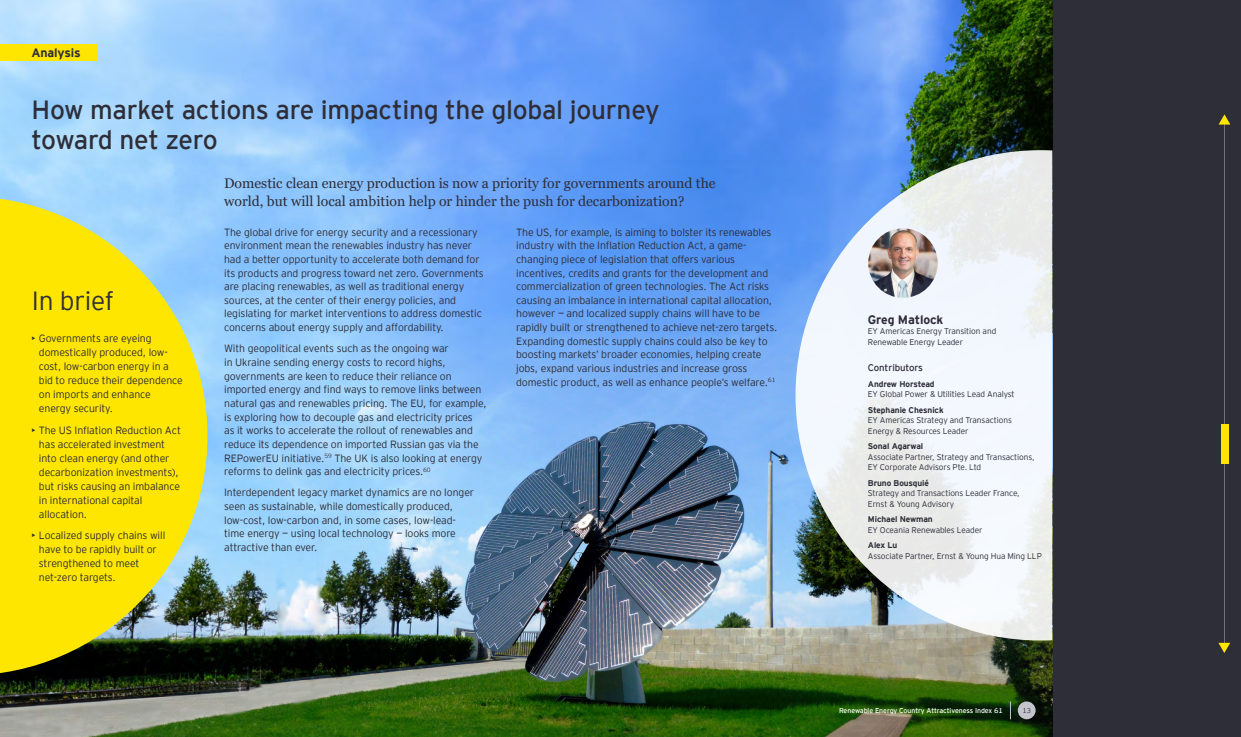
<style>
.page{position:relative;width:1241px;height:737px;background:#fff}
.page>*{position:absolute;margin:0;border:0;box-sizing:border-box;transform-origin:0 0}
.t1{font:26.25px/30.6px "EY Interstate";letter-spacing:-.01em;color:#2e2e38}
.Bullet{font:300 26.25px "EY Interstate";letter-spacing:-.01em;color:#2e2e38}
.Standfirst{font:14px/18.2px "Georgia Pro";color:#2e2e38}
.Body_copy{font:700 12.25px "EY Interstate";letter-spacing:-.01em;color:#2e2e38}
.Bullet-2{font:700 12.25px "EY Interstate";letter-spacing:-.01em;color:#2e2e38}
.Body_copy-2{font:300 10.5px/13.7px "EY Interstate";letter-spacing:-.01em;color:#2e2e38}
.Body_copy-3{font:9.62px "EY Interstate";letter-spacing:-.01em;color:#2e2e38}
.Body_copy-4{font:300 8.31px/10.5px "EY Interstate";letter-spacing:-.01em;color:#2e2e38}
.Body_copy-5{font:700 8.31px "EY Interstate";letter-spacing:-.01em;color:#2e2e38}
.Brochure_subtitle_RL{font:7px "EY Interstate";letter-spacing:-.01em;color:#fff}
.Brochure_subtitle_RL-2{font:300 7px "EY Interstate";color:#2e2e38}
.s1{font-weight:700}
</style>
<div class="page">
<div style="left:1050px;top:0;width:190px;height:737px;background:#2e2e38"></div>
<hr style="left:1223px;top:117px;width:1px;height:529px;background:#747480">
<svg style="left:1218px;top:114px;width:12px;height:11px"></svg>
<svg style="left:1218px;top:643px;width:11px;height:10px"></svg>
<img style="left:0;top:0;width:1052px;height:737px">
<div style="left:0;top:44px;width:97px;height:17px;background:#ffe600"></div>
<svg style="left:0;top:196px;width:207px;height:479px;background:#dcd22a"></svg>
<div style="left:1017px;top:701px;width:18px;height:18px;background:#c4c4cd;border-radius:50%"></div>
<svg style="left:1009px;top:701px;width:1px;height:18px"></svg>
<svg style="left:795px;top:150px;width:257px;height:490px;fill:#eef1f7"></svg>
<img style="left:868px;top:228px;width:69px;height:70px;border-radius:35px">
<div style="left:1220px;top:424px;width:7px;height:39px;background:#ffe600"></div>
<p class="Bullet-2" style="left:32px;top:44px;width:51px">Analysis</p>
<p class="t1" style="left:32px;top:93px;width:629px">How market actions are impacting the global journey toward net zero</p>
<p class="Standfirst" style="left:224px;top:174px;width:493px">Domestic clean energy production is now a priority for governments around the world, but will local ambition help or hinder the push for decarbonization?</p>
<p class="Bullet" style="left:32px;top:282px;width:84px">In brief</p>
<p class="Body_copy-2" style="left:39px;top:331px;width:145px;line-height:14px;text-indent:-7px">• ●Governments are eyeing domestically produced, low&shy;cost, low-carbon energy in a bid to reduce their dependence on imports and enhance energy security.</p>
<p class="Body_copy-2" style="left:39px;top:422px;width:143px;line-height:14px;text-indent:-7px">• ●The US Inflation Reduction Act has accelerated investment into clean energy (and other decarbonization investments), but risks causing an imbalance in international capital allocation.</p>
<p class="Body_copy-2" style="left:39px;top:528px;width:128px;line-height:14px;text-indent:-7px">• ●Localized supply chains will have to be rapidly built or strengthened to meet net-zero targets.</p>
<p class="Body_copy-2" style="left:224px;top:224px;width:261px">The global drive for energy security and a recessionary environment mean the renewables industry has never had a better opportunity to accelerate both demand for its products and progress toward net zero. Governments are placing renewables, as well as traditional energy sources, at the center of their energy policies, and legislating for market interventions to address domestic concerns about energy supply and affordability.</p>
<p class="Body_copy-2" style="left:224px;top:341px;width:264px">With geopolitical events such as the ongoing war<br>in Ukraine sending energy costs to record highs, governments are keen to reduce their reliance on imported energy and find ways to remove links between natural gas and renewables pricing. The EU, for example, is exploring how to decouple gas and electricity prices<br>as it works to accelerate the rollout of renewables and reduce its dependence on imported Russian gas via the REPowerEU initiative.<sup>59</sup> The UK is also looking at energy reforms to delink gas and electricity prices.<sup>60</sup></p>
<p class="Body_copy-2" style="left:224px;top:485px;width:251px">Interdependent legacy market dynamics are no longer seen as sustainable, while domestically produced, low-cost, low-carbon and, in some cases, low-lead&shy;time energy — using local technology — looks more attractive than ever.</p>
<p class="Body_copy-2" style="left:516px;top:224px;width:263px">The US, for example, is aiming to bolster its renewables industry with the Inflation Reduction Act, a game&shy;changing piece of legislation that offers various incentives, credits and grants for the development and commercialization of green technologies. The Act risks causing an imbalance in international capital allocation, however — and localized supply chains will have to be rapidly built or strengthened to achieve net-zero targets.<br>Expanding domestic supply chains could also be key to boosting markets’ broader economies, helping create jobs, expand various industries and increase gross domestic product, as well as enhance people’s welfare.<sup>61</sup></p>
<p class="Body_copy" style="left:867px;top:311px;width:77px">Greg Matlock</p>
<p class="Body_copy-4" style="left:867px;top:326px;width:130px">EY Americas Energy Transition and<br>Renewable Energy Leader</p>
<p class="Body_copy-3" style="left:867px;top:361px;width:57px">Contributors</p>
<p class="Body_copy-4" style="left:867px;top:378px;width:148px"><span class="s1">Andrew Horstead<br></span>EY Global Power &amp; Utilities Lead Analyst</p>
<p class="Body_copy-4" style="left:867px;top:404px;width:146px"><span class="s1">Stephanie Chesnick<br></span>EY Americas Strategy and Transactions<br>Energy &amp; Resources Leader</p>
<p class="Body_copy-4" style="left:867px;top:440px;width:168px"><span class="s1">Sonal Agarwal<br></span>Associate Partner, Strategy and Transactions,<br>EY Corporate Advisors Pte. Ltd</p>
<p class="Body_copy-5" style="left:867px;top:477px;width:63px">Bruno Bousquié</p>
<p class="Body_copy-4" style="left:867px;top:487px;width:153px">Strategy and Transactions Leader France,<br>Ernst &amp; Young Advisory</p>
<p class="Body_copy-5" style="left:867px;top:513px;width:66px">Michael Newman</p>
<p class="Body_copy-4" style="left:867px;top:524px;width:116px">EY Oceania Renewables Leader</p>
<p class="Body_copy-5" style="left:867px;top:539px;width:31px">Alex Lu</p>
<p class="Body_copy-4" style="left:867px;top:550px;width:175px">Associate Partner, Ernst &amp; Young Hua Ming LLP</p>
<p class="Brochure_subtitle_RL" style="left:838px;top:705px;width:165px">Renewable Energy Country Attractiveness Index 61</p>
<p class="Brochure_subtitle_RL-2" style="left:1022px;top:705px;width:10px">13</p>
</div>
